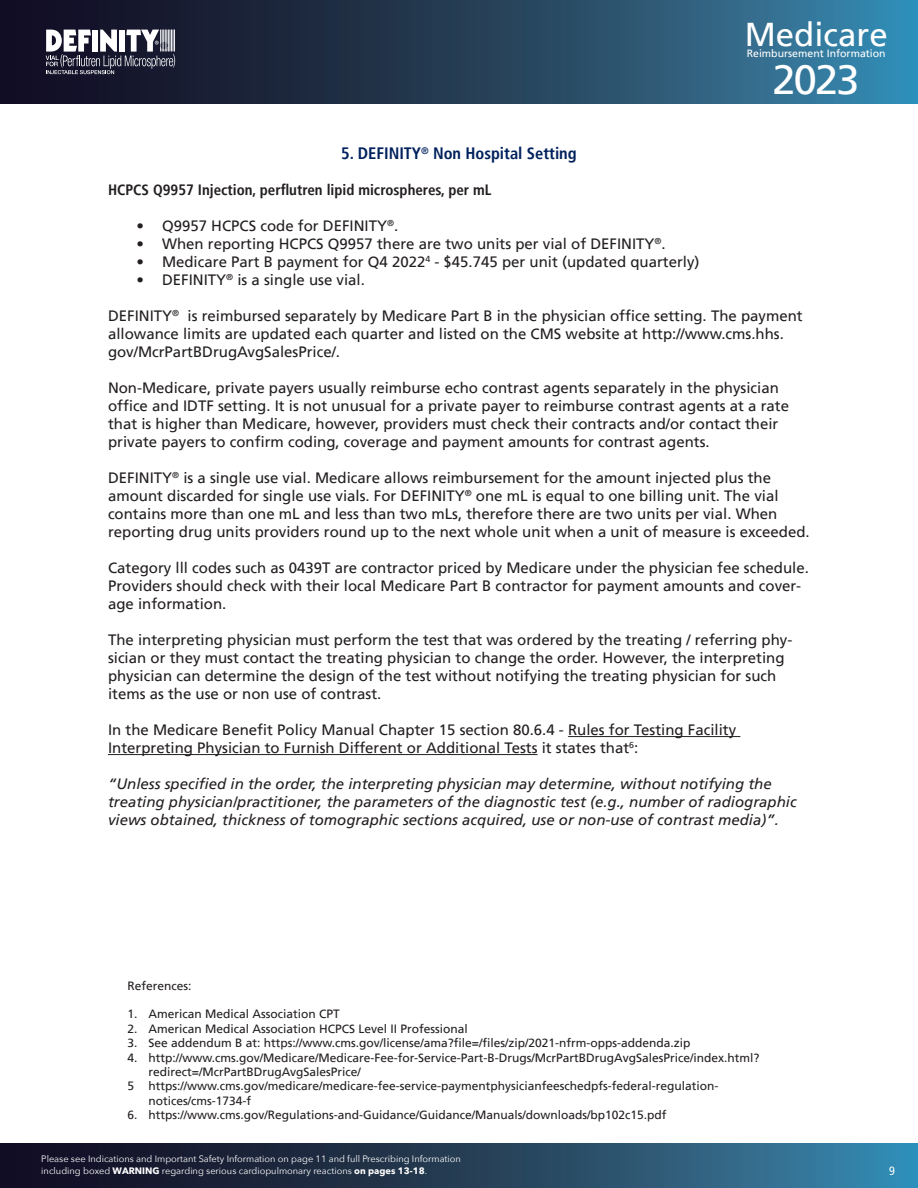
<style>
.page{position:relative;width:918px;height:1188px;background:#fff}
.page>*{position:absolute;margin:0;border:0;box-sizing:border-box;transform-origin:0 0}
.t1{font:41.55px "Frutiger LT";color:#fff}
.t2{font:33px "Frutiger LT";color:#fff}
.t3{font:700 condensed 16.5px "Frutiger LT";color:#00215d}
.t4{font:15px/18px "Frutiger LT";color:#231f20}
.t5{font:italic 15px/18px "Frutiger LT";color:#231f20}
.t6{font:700 condensed 15px "Frutiger LT";color:#231f20}
.t7{font:12px/14.4px "Frutiger LT";color:#231f20}
.t8{font:condensed 12px "Frutiger LT";color:#fff}
.t9{font:10.5px "Frutiger LT";color:#fff}
.t10{font:9.3px/12.3px "Avenir Next";color:#fff}
.s1{font-family:"Avenir Next LT Pro";font-weight:700}
</style>
<div class="page">
<svg style="left:0;top:1144px;width:918px;height:44px;background:#24425c"></svg>
<svg style="left:0;top:0;width:918px;height:104px;background:#25455f"></svg>
<svg style="left:46px;top:29px;width:129px;height:45px"></svg>
<hr style="left:568px;top:736px;width:172px;height:1px;background:#231f20">
<hr style="left:108px;top:754px;width:430px;height:1px;background:#231f20">
<h2 class="t2" style="left:745px;top:15px;width:145px">Medicare</h2>
<p class="t9" style="left:747px;top:47px;width:140px">Reimbursement Information</p>
<h1 class="t1" style="left:772px;top:55px;width:89px">2023</h1>
<p class="t3" style="left:341px;top:144px;width:237px">5. DEFINITY<sup>®</sup> Non Hospital Setting</p>
<p class="t6" style="left:108px;top:181px;width:385px">HCPCS Q9957 Injection, perflutren lipid microspheres, per mL</p>
<p class="t4" style="left:136px;top:217px;width:263px">• Q9957 HCPCS code for DEFINITY<sup>®</sup>.</p>
<p class="t4" style="left:136px;top:235px;width:531px">• When reporting HCPCS Q9957 there are two units per vial of DEFINITY<sup>®</sup>.</p>
<p class="t4" style="left:136px;top:253px;width:565px">• Medicare Part B payment for Q4 2022<sup>4</sup> - $45.745 per unit (updated quarterly)</p>
<p class="t4" style="left:136px;top:271px;width:230px">• DEFINITY<sup>®</sup> is a single use vial.</p>
<p class="t4" style="left:108px;top:307px;width:696px">DEFINITY<sup>®</sup> is reimbursed separately by Medicare Part B in the physician office setting. The payment allowance limits are updated each quarter and listed on the CMS website at http://www.cms.hhs. gov/McrPartBDrugAvgSalesPrice/.</p>
<p class="t4" style="left:108px;top:379px;width:683px">Non-Medicare, private payers usually reimburse echo contrast agents separately in the physician office and IDTF setting. It is not unusual for a private payer to reimburse contrast agents at a rate that is higher than Medicare, however, providers must check their contracts and/or contact their private payers to confirm coding, coverage and payment amounts for contrast agents.</p>
<p class="t4" style="left:108px;top:469px;width:703px">DEFINITY<sup>®</sup> is a single use vial. Medicare allows reimbursement for the amount injected plus the amount discarded for single use vials. For DEFINITY<sup>®</sup> one mL is equal to one billing unit. The vial contains more than one mL and less than two mLs, therefore there are two units per vial. When reporting drug units providers round up to the next whole unit when a unit of measure is exceeded.</p>
<p class="t4" style="left:108px;top:559px;width:702px">Category lll codes such as 0439T are contractor priced by Medicare under the physician fee schedule.<br>Providers should check with their local Medicare Part B contractor for payment amounts and cover&shy;age information.</p>
<p class="t4" style="left:108px;top:631px;width:686px">The interpreting physician must perform the test that was ordered by the treating / referring phy&shy;sician or they must contact the treating physician to change the order. However, the interpreting physician can determine the design of the test without notifying the treating physician for such items as the use or non use of contrast.</p>
<p class="t4" style="left:108px;top:721px;width:630px">In the Medicare Benefit Policy Manual Chapter 15 section 80.6.4 - Rules for Testing Facility<br>Interpreting Physician to Furnish Different or Additional Tests it states that<sup>6</sup>:</p>
<p class="t5" style="left:108px;top:775px;width:690px">“Unless specified in the order, the interpreting physician may determine, without notifying the treating physician/practitioner, the parameters of the diagnostic test (e.g., number of radiographic views obtained, thickness of tomographic sections acquired, use or non-use of contrast media)”.</p>
<p class="t7" style="left:128px;top:978px;width:66px">References:</p>
<p class="t7" style="left:128px;top:1007px;width:214px">1. American Medical Association CPT</p>
<p class="t7" style="left:128px;top:1022px;width:342px">2. American Medical Association HCPCS Level II Professional</p>
<p class="t7" style="left:128px;top:1036px;width:564px">3. See addendum B at: https://www.cms.gov/license/ama?file=/files/zip/2021-nfrm-opps-addenda.zip</p>
<p class="t7" style="left:148px;top:1050px;width:612px;text-indent:-21px">4. http://www.cms.gov/Medicare/Medicare-Fee-for-Service-Part-B-Drugs/McrPartBDrugAvgSalesPrice/index.html? redirect=/McrPartBDrugAvgSalesPrice/</p>
<p class="t7" style="left:148px;top:1079px;width:572px;text-indent:-21px">5 https://www.cms.gov/medicare/medicare-fee-service-paymentphysicianfeeschedpfs-federal-regulation&shy;notices/cms-1734-f</p>
<p class="t7" style="left:128px;top:1108px;width:541px">6. https://www.cms.gov/Regulations-and-Guidance/Guidance/Manuals/downloads/bp102c15.pdf</p>
<p class="t10" style="left:41px;top:1152px;width:421px">Please see Indications and Important Safety Information on page 11 and full Prescribing Information including boxed <span class="s1">WARNING</span> regarding serious cardiopulmonary reactions <span class="s1">on pages 13-18</span>.</p>
<p class="t8" style="left:889px;top:1164px;width:7px">9</p>
</div>
